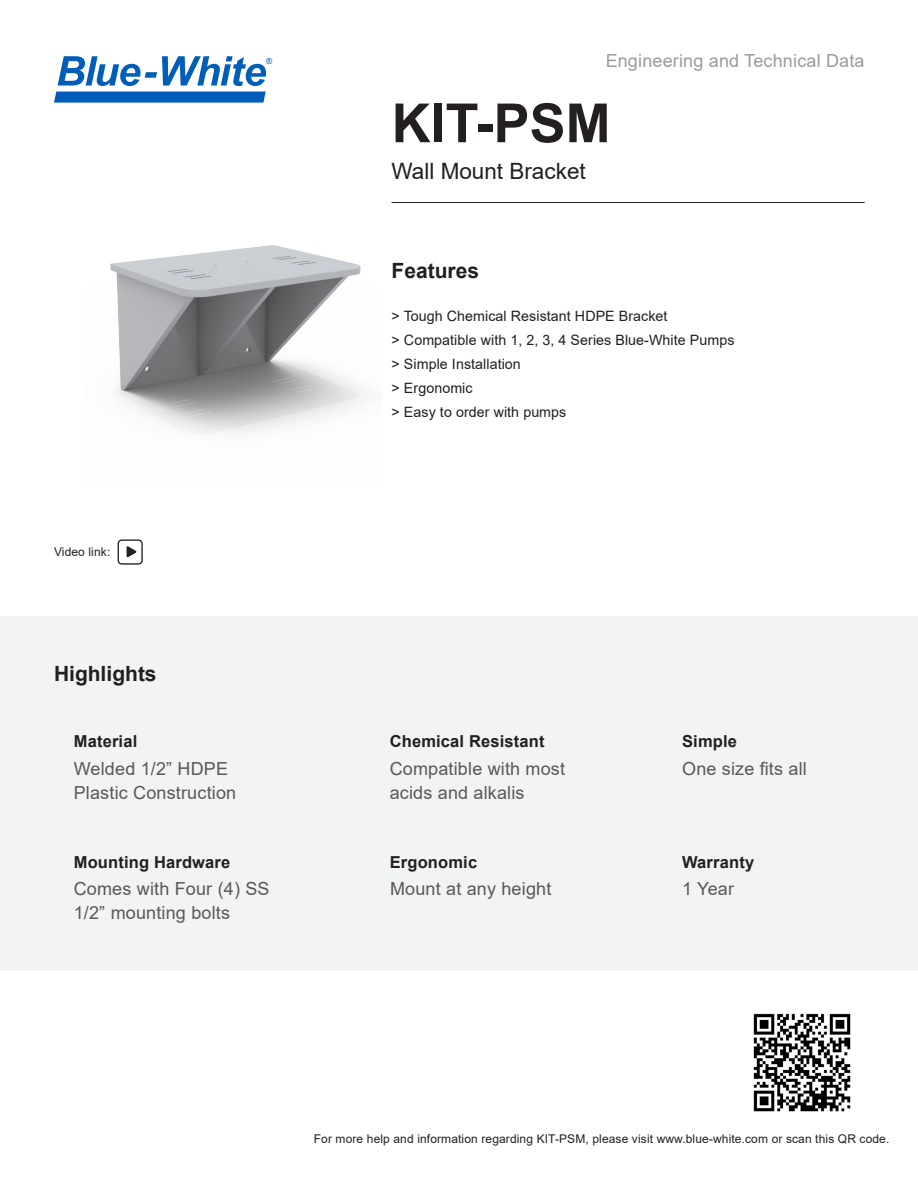
<style>
.page{position:relative;width:918px;height:1188px;background:#fff}
.page>*{position:absolute;margin:0;border:0;box-sizing:border-box;transform-origin:0 0}
.t1{font:700 54px "Arial";color:#231f20}
.t2{font:22.5px "Arial";color:#231f20}
.t3{font:700 21px "Arial";color:#231f20}
.t4{font:18px/24px "Arial";letter-spacing:.01em;color:#57585a}
.t5{font:700 16.5px "Arial";letter-spacing:.01em;color:#231f20}
.t6{font:14.25px "Arial";letter-spacing:.005em;color:#231f20}
.t7{font:12px "Arial";letter-spacing:.01em;color:#231f20}
.t8{font:8.25px "Arial";color:#005eb8}
</style>
<div class="page">
<div style="left:0;top:616px;width:918px;height:354px;background:#f2f3f4"></div>
<svg style="left:126px;top:546px;width:11px;height:12px"></svg>
<div style="left:118px;top:539px;width:25px;height:26px;border:1px solid #231f20;border-radius:3px"></div>
<svg style="left:58px;top:56px;width:208px;height:30px"></svg>
<svg style="left:54px;top:92px;width:212px;height:11px"></svg>
<hr style="left:392px;top:202px;width:473px;height:1px;background:#231f20">
<img style="left:110px;top:245px;width:256px;height:189px">
<img style="left:753px;top:1013px;width:98px;height:99px">
<p class="t8" style="left:266px;top:56px;width:8px">®</p>
<p class="t4" style="left:606px;top:49px;width:261px">Engineering and Technical Data</p>
<p class="t1" style="left:392px;top:85px;width:221px">KIT-PSM</p>
<p class="t2" style="left:392px;top:156px;width:196px">Wall Mount Bracket</p>
<p class="t3" style="left:392px;top:256px;width:89px">Features</p>
<p class="t6" style="left:392px;top:307px;width:278px">&gt; Tough Chemical Resistant HDPE Bracket</p>
<p class="t6" style="left:392px;top:331px;width:344px">&gt; Compatible with 1, 2, 3, 4 Series Blue-White Pumps</p>
<p class="t6" style="left:392px;top:355px;width:131px">&gt; Simple Installation</p>
<p class="t6" style="left:392px;top:379px;width:83px">&gt; Ergonomic</p>
<p class="t6" style="left:392px;top:403px;width:176px">&gt; Easy to order with pumps</p>
<p class="t7" style="left:54px;top:544px;width:58px">Video link:</p>
<p class="t3" style="left:54px;top:659px;width:104px">Highlights</p>
<p class="t5" style="left:74px;top:730px;width:65px">Material</p>
<p class="t5" style="left:390px;top:730px;width:157px">Chemical Resistant</p>
<p class="t5" style="left:682px;top:730px;width:56px">Simple</p>
<p class="t4" style="left:74px;top:757px;width:164px">Welded 1/2” HDPE<br>Plastic Construction</p>
<p class="t4" style="left:390px;top:757px;width:177px">Compatible with most acids and alkalis</p>
<p class="t4" style="left:682px;top:757px;width:126px">One size fits all</p>
<p class="t5" style="left:74px;top:851px;width:158px">Mounting Hardware</p>
<p class="t4" style="left:74px;top:877px;width:197px">Comes with Four (4) SS<br>1/2” mounting bolts</p>
<p class="t5" style="left:390px;top:851px;width:89px">Ergonomic</p>
<p class="t4" style="left:390px;top:877px;width:163px">Mount at any height</p>
<p class="t5" style="left:682px;top:851px;width:74px">Warranty</p>
<p class="t4" style="left:682px;top:877px;width:53px">1 Year</p>
<p class="t7" style="left:314px;top:1130px;width:577px">For more help and information regarding KIT-PSM, please visit www.blue-white.com or scan this QR code.</p>
</div>
